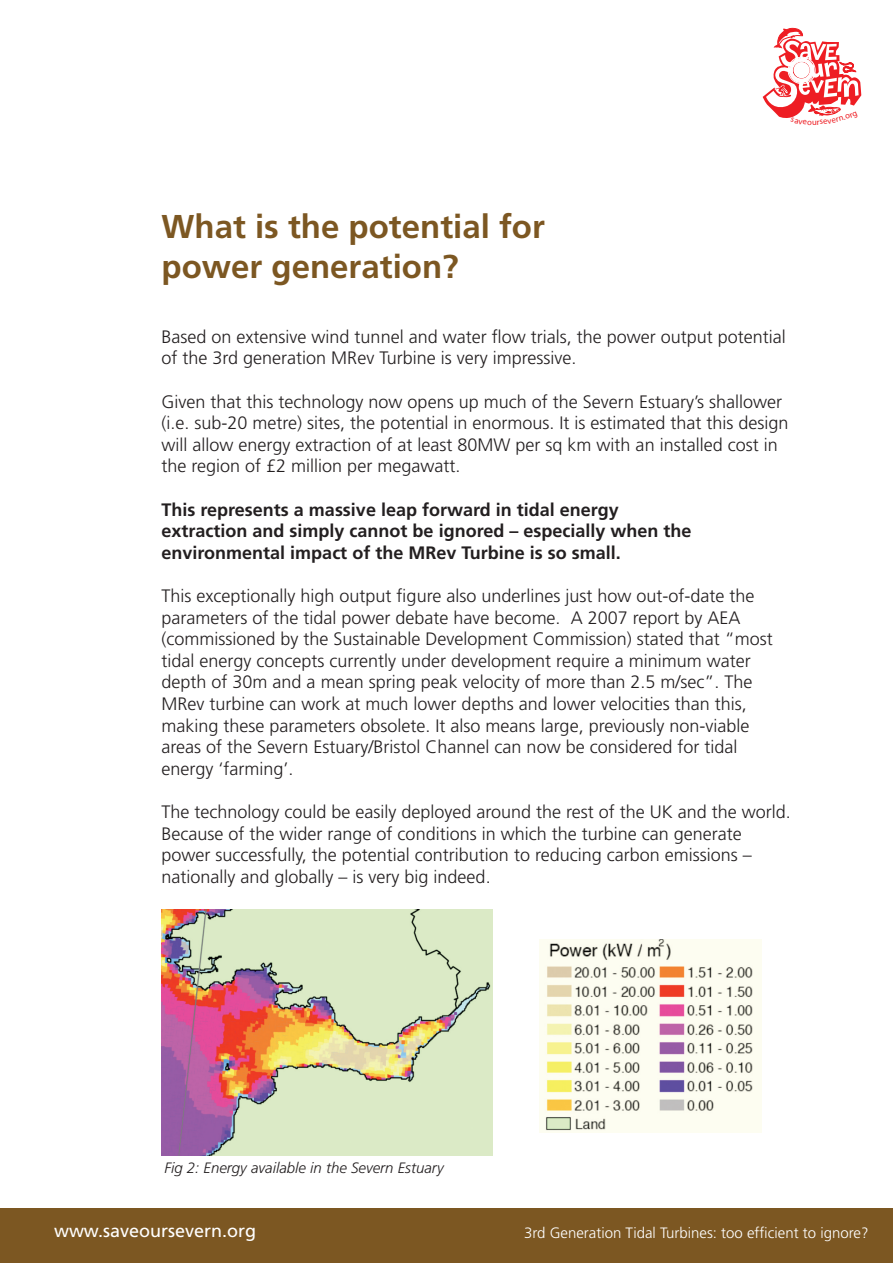
<style>
.page{position:relative;width:893px;height:1263px;background:#fff}
.page>*{position:absolute;margin:0;border:0;box-sizing:border-box;transform-origin:0 0}
.t1{font:700 33px/39.6px "Frutiger";color:#7c5722}
.t2{font:300 18px/21.6px "Frutiger";color:#231f20}
.t3{font:700 18px/21.6px "Frutiger";color:#231f20}
.t4{font:18px "Frutiger";color:#fff}
.t5{font:300 15px "Frutiger";color:#fff}
.t6{font:italic 300 15px "Frutiger";color:#231f20}
</style>
<div class="page">
<div style="left:0;top:1209px;width:893px;height:54px;background:#7c5722"></div>
<img style="left:162px;top:910px;width:330px;height:245px">
<img style="left:539px;top:940px;width:222px;height:192px">
<svg style="left:763px;top:27px;width:98px;height:91px"></svg>
<h1 class="t1" style="left:162px;top:207px;width:385px">What is the potential for power generation?</h1>
<p class="t2" style="left:162px;top:326px;width:626px">Based on extensive wind tunnel and water flow trials, the power output potential of the 3rd generation MRev Turbine is very impressive.</p>
<p class="t2" style="left:162px;top:390px;width:628px">Given that this technology now opens up much of the Severn Estuary’s shallower (i.e. sub-20 metre) sites, the potential in enormous. It is estimated that this design will allow energy extraction of at least 80MW per sq km with an installed cost in the region of £2 million per megawatt.</p>
<p class="t3" style="left:162px;top:498px;width:531px">This represents a massive leap forward in tidal energy extraction and simply cannot be ignored – especially when the environmental impact of the MRev Turbine is so small.</p>
<p class="t2" style="left:162px;top:585px;width:613px">This exceptionally high output figure also underlines just how out-of-date the parameters of the tidal power debate have become. A 2007 report by AEA (commissioned by the Sustainable Development Commission) stated that “most tidal energy concepts currently under development require a minimum water depth of 30m and a mean spring peak velocity of more than 2.5 m/sec”. The MRev turbine can work at much lower depths and lower velocities than this, making these parameters obsolete. It also means large, previously non-viable areas of the Severn Estuary/Bristol Channel can now be considered for tidal energy ‘farming’.</p>
<p class="t2" style="left:162px;top:801px;width:631px">The technology could be easily deployed around the rest of the UK and the world.<br>Because of the wider range of conditions in which the turbine can generate power successfully, the potential contribution to reducing carbon emissions – nationally and globally – is very big indeed.</p>
<p class="t6" style="left:164px;top:1159px;width:281px">Fig 2: Energy available in the Severn Estuary</p>
<p class="t4" style="left:54px;top:1220px;width:204px">www.saveoursevern.org</p>
<p class="t5" style="left:524px;top:1224px;width:346px">3rd Generation Tidal Turbines: too efficient to ignore?</p>
</div>
